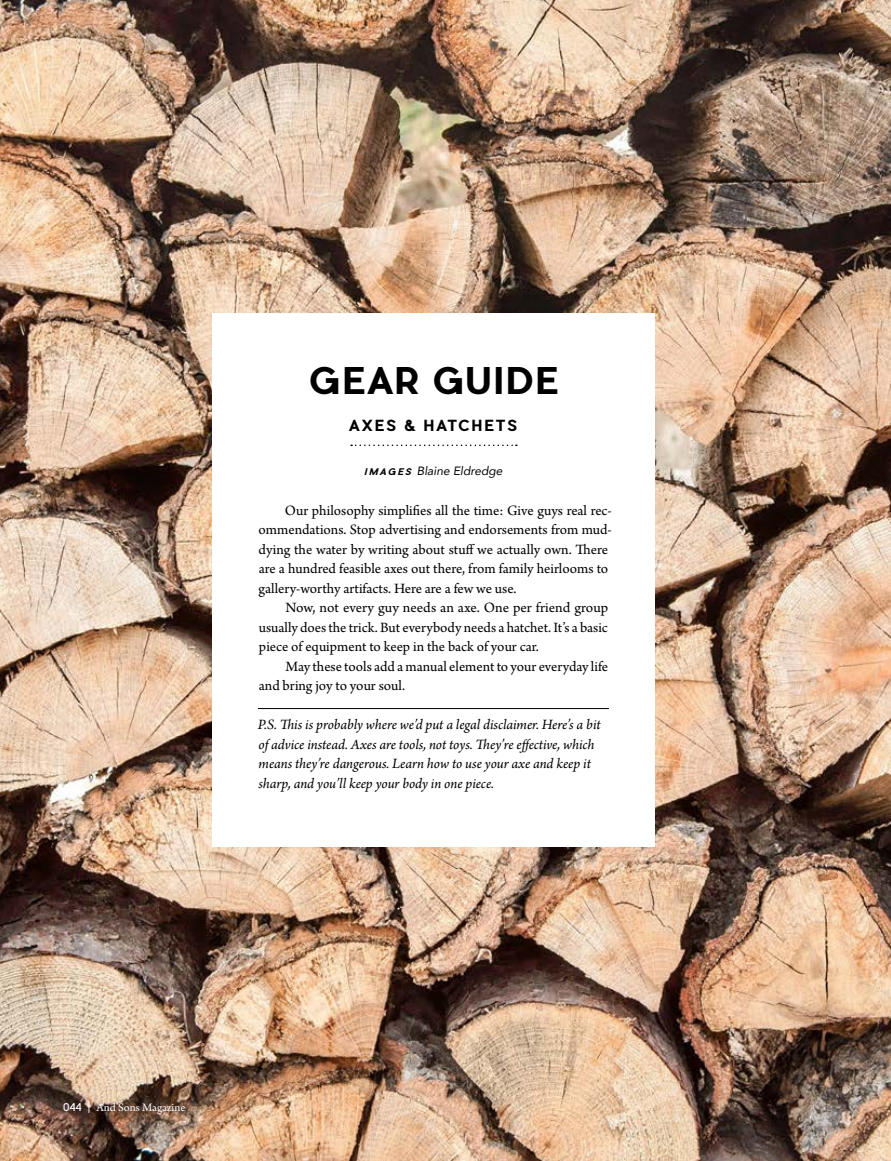
<style>
.page{position:relative;width:891px;height:1161px;background:#fff}
.page>*{position:absolute;margin:0;border:0;box-sizing:border-box;transform-origin:0 0}
.t1{font:700 36px "Pier Sans";letter-spacing:.035em;color:#000}
.t2{font:15px/19.5px "Arno Pro";color:#000}
.t3{font:italic 15px/19.5px "Arno Pro";letter-spacing:-.005em;color:#000}
.t4{font:700 15px "Pier Sans";letter-spacing:.115em;color:#000}
.t5{font:italic 12px "Avenir";color:#000}
.t6{font:12px "Arno Pro";color:#fff}
.s1{font-family:"Pier Sans";font-weight:700;font-size:9px}
.s2{font-family:"Pier Sans";font-size:10.5px}
.s3{font-family:"Minion Pro"}
</style>
<div class="page">
<img style="left:0;top:0;width:891px;height:1161px">
<div style="left:212px;top:314px;width:443px;height:533px;background:#fff"></div>
<svg style="left:351px;top:445px;width:166px;height:1px"></svg>
<hr style="left:258px;top:708px;width:351px;height:1px;background:#000">
<h1 class="t1" style="left:310px;top:357px;width:252px">GEAR GUIDE</h1>
<p class="t4" style="left:349px;top:416px;width:170px">AXES &amp; HATCHETS</p>
<p class="t5" style="left:364px;top:463px;width:140px"><span class="s1">I MA G E S</span> Blaine Eldredge</p>
<p class="t2" style="left:259px;top:501px;width:355px;text-indent:26px">Our philosophy simplifies all the time: Give guys real rec&shy;ommendations. Stop advertising and endorsements from mud&shy;dying the water by writing about stuff we actually own. There are a hundred feasible axes out there, from family heirlooms to gallery-worthy artifacts. Here are a few we use.</p>
<p class="t2" style="left:259px;top:599px;width:351px;text-align:justify;text-indent:27px">Now, not every guy needs an axe. One per friend group usually does the trick. But everybody needs a hatchet. It’s a basic piece of equipment to keep in the back of your car.</p>
<p class="t2" style="left:259px;top:657px;width:351px;text-indent:27px">May these tools add a manual element to your everyday life and bring joy to your soul.</p>
<p class="t3" style="left:258px;top:716px;width:344px">P.S. This is probably where we’d put a legal disclaimer. Here’s a bit of advice instead. Axes are tools, not toys. They’re effective, which means they’re dangerous. Learn how to use your axe and keep it sharp, and you’ll keep your body in one piece.</p>
<p class="t6" style="left:63px;top:1100px;width:124px"><span class="s2">044</span> <span class="s3">|</span> And Sons Magazine</p>
</div>
